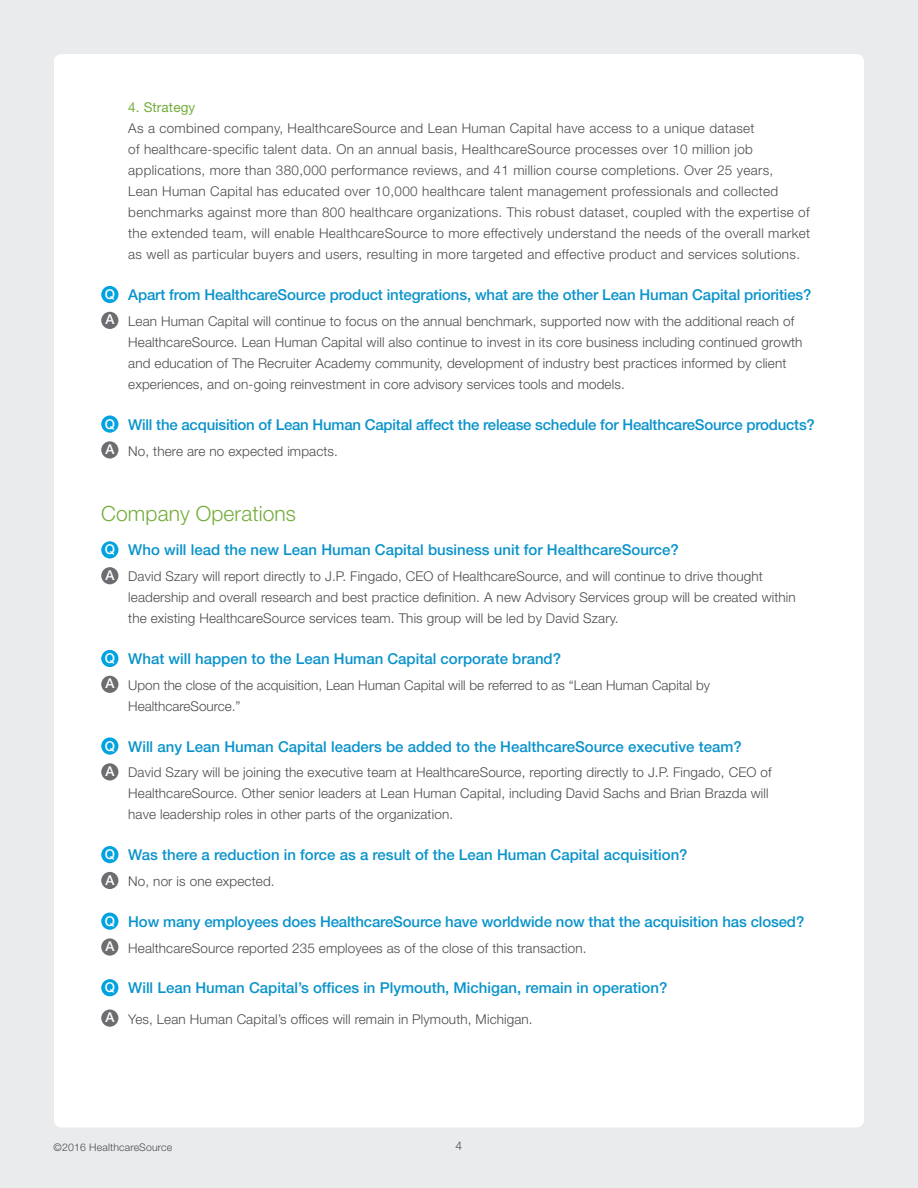
<style>
.page{position:relative;width:918px;height:1188px;background:#eaebec}
.page>*{position:absolute;margin:0;border:0;box-sizing:border-box;transform-origin:0 0}
._2105_subhead_green{font:300 21px "Helvetica Neue LT Std";letter-spacing:.005em;color:#74ad3a}
.question{font:500 15px "Helvetica Neue LT Std";color:#0a93cb}
.answer{font:300 13.5px/21px "Helvetica Neue LT Std";letter-spacing:.01em;color:#4b4c4d}
.t1{font:500 13.5px "Helvetica Neue LT Std";color:#fff}
.t2{font:300 12px "Helvetica Neue LT Std";color:#4b4c4d}
.t3{font:300 10.5px "Helvetica Neue LT Std";letter-spacing:.015em;color:#4b4c4d}
.s1{font-weight:400;color:#74ad3a}
</style>
<div class="page">
<div style="left:54px;top:54px;width:810px;height:1074px;background:#fff;border-radius:8px"></div>
<div style="left:101px;top:286px;width:17px;height:17px;background:#00a2df;border-radius:50%"></div>
<div style="left:101px;top:312px;width:17px;height:17px;background:#6c6d70;border-radius:50%"></div>
<div style="left:101px;top:415px;width:17px;height:18px;background:#00a2df;border-radius:50%"></div>
<div style="left:101px;top:441px;width:17px;height:18px;background:#6c6d70;border-radius:50%"></div>
<div style="left:101px;top:541px;width:17px;height:17px;background:#00a2df;border-radius:50%"></div>
<div style="left:101px;top:567px;width:17px;height:17px;background:#6c6d70;border-radius:50%"></div>
<div style="left:101px;top:650px;width:17px;height:17px;background:#00a2df;border-radius:50%"></div>
<div style="left:101px;top:676px;width:17px;height:17px;background:#6c6d70;border-radius:50%"></div>
<div style="left:101px;top:737px;width:17px;height:18px;background:#00a2df;border-radius:50%"></div>
<div style="left:101px;top:763px;width:17px;height:17px;background:#6c6d70;border-radius:50%"></div>
<div style="left:101px;top:846px;width:17px;height:17px;background:#00a2df;border-radius:50%"></div>
<div style="left:101px;top:872px;width:17px;height:17px;background:#6c6d70;border-radius:50%"></div>
<div style="left:101px;top:913px;width:17px;height:17px;background:#00a2df;border-radius:50%"></div>
<div style="left:101px;top:938px;width:17px;height:18px;background:#6c6d70;border-radius:50%"></div>
<div style="left:101px;top:979px;width:17px;height:17px;background:#00a2df;border-radius:50%"></div>
<div style="left:101px;top:1010px;width:17px;height:17px;background:#6c6d70;border-radius:50%"></div>
<p class="answer" style="left:128px;top:97px;width:684px"><span class="s1">4. Strategy<br></span>As a combined company, HealthcareSource and Lean Human Capital have access to a unique dataset<br>of healthcare-specific talent data. On an annual basis, HealthcareSource processes over 10 million job applications, more than 380,000 performance reviews, and 41 million course completions. Over 25 years,<br>Lean Human Capital has educated over 10,000 healthcare talent management professionals and collected benchmarks against more than 800 healthcare organizations. This robust dataset, coupled with the expertise of the extended team, will enable HealthcareSource to more effectively understand the needs of the overall market as well as particular buyers and users, resulting in more targeted and effective product and services solutions.</p>
<p class="t1" style="left:105px;top:286px;width:12px">Q</p>
<p class="question" style="left:128px;top:286px;width:685px">Apart from HealthcareSource product integrations, what are the other Lean Human Capital priorities?</p>
<p class="t1" style="left:105px;top:312px;width:11px">A</p>
<p class="answer" style="left:128px;top:310px;width:676px">Lean Human Capital will continue to focus on the annual benchmark, supported now with the additional reach of HealthcareSource. Lean Human Capital will also continue to invest in its core business including continued growth and education of The Recruiter Academy community, development of industry best practices informed by client experiences, and on-going reinvestment in core advisory services tools and models.</p>
<p class="t1" style="left:105px;top:416px;width:12px">Q</p>
<p class="question" style="left:128px;top:415px;width:688px">Will the acquisition of Lean Human Capital affect the release schedule for HealthcareSource products?</p>
<p class="t1" style="left:105px;top:441px;width:11px">A</p>
<p class="answer" style="left:128px;top:440px;width:211px">No, there are no expected impacts.</p>
<p class="_2105_subhead_green" style="left:101px;top:501px;width:196px">Company Operations</p>
<p class="t1" style="left:105px;top:542px;width:12px">Q</p>
<p class="question" style="left:128px;top:541px;width:552px">Who will lead the new Lean Human Capital business unit for HealthcareSource?</p>
<p class="t1" style="left:105px;top:567px;width:11px">A</p>
<p class="answer" style="left:128px;top:566px;width:669px">David Szary will report directly to J.P. Fingado, CEO of HealthcareSource, and will continue to drive thought leadership and overall research and best practice definition. A new Advisory Services group will be created within the existing HealthcareSource services team. This group will be led by David Szary.</p>
<p class="t1" style="left:105px;top:650px;width:12px">Q</p>
<p class="question" style="left:128px;top:650px;width:434px">What will happen to the Lean Human Capital corporate brand?</p>
<p class="t1" style="left:105px;top:676px;width:11px">A</p>
<p class="answer" style="left:128px;top:674px;width:583px">Upon the close of the acquisition, Lean Human Capital will be referred to as “Lean Human Capital by<br>HealthcareSource.”</p>
<p class="t1" style="left:105px;top:738px;width:12px">Q</p>
<p class="question" style="left:128px;top:737px;width:615px">Will any Lean Human Capital leaders be added to the HealthcareSource executive team?</p>
<p class="t1" style="left:105px;top:763px;width:11px">A</p>
<p class="answer" style="left:128px;top:762px;width:645px">David Szary will be joining the executive team at HealthcareSource, reporting directly to J.P. Fingado, CEO of<br>HealthcareSource. Other senior leaders at Lean Human Capital, including David Sachs and Brian Brazda will have leadership roles in other parts of the organization.</p>
<p class="t1" style="left:105px;top:846px;width:12px">Q</p>
<p class="question" style="left:128px;top:846px;width:561px">Was there a reduction in force as a result of the Lean Human Capital acquisition?</p>
<p class="t1" style="left:105px;top:872px;width:11px">A</p>
<p class="answer" style="left:128px;top:870px;width:148px">No, nor is one expected.</p>
<p class="t1" style="left:105px;top:913px;width:12px">Q</p>
<p class="question" style="left:128px;top:912px;width:678px">How many employees does HealthcareSource have worldwide now that the acquisition has closed?</p>
<p class="t1" style="left:105px;top:938px;width:11px">A</p>
<p class="answer" style="left:128px;top:937px;width:460px">HealthcareSource reported 235 employees as of the close of this transaction.</p>
<p class="t1" style="left:105px;top:979px;width:12px">Q</p>
<p class="question" style="left:128px;top:979px;width:541px">Will Lean Human Capital’s offices in Plymouth, Michigan, remain in operation?</p>
<p class="t1" style="left:105px;top:1009px;width:11px">A</p>
<p class="answer" style="left:128px;top:1008px;width:406px">Yes, Lean Human Capital’s offices will remain in Plymouth, Michigan.</p>
<p class="t3" style="left:54px;top:1141px;width:120px">©2016 HealthcareSource</p>
<p class="t2" style="left:455px;top:1138px;width:8px">4</p>
</div>
